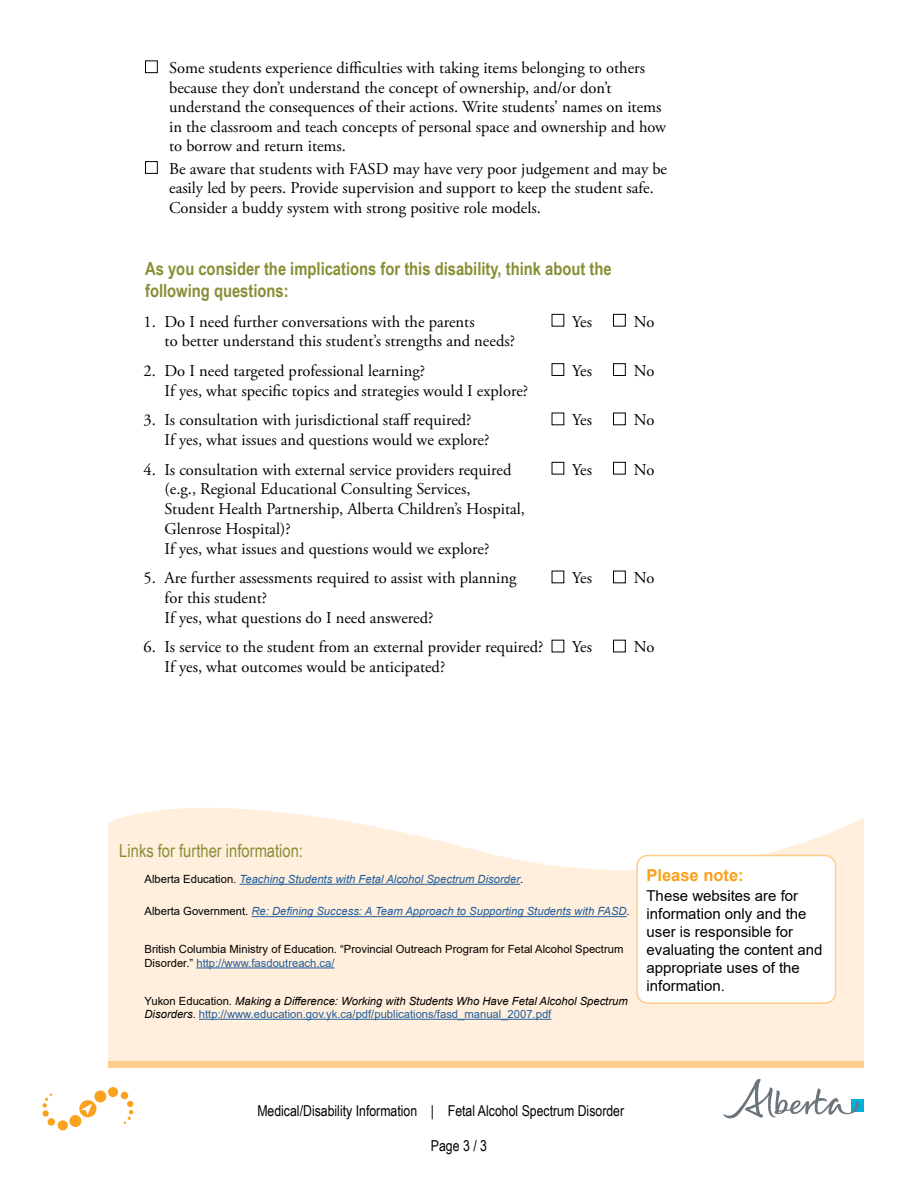
<style>
.page{position:relative;width:918px;height:1188px;background:#fff}
.page>*{position:absolute;margin:0;border:0;box-sizing:border-box;transform-origin:0 0}
.t1{font:700 18px/21.6px "Arial Narrow";color:#878f35}
.t2{font:18px "Arial Narrow";color:#878f35}
.t3{font:16.5px/19.5px "Adobe Garamond Pro";color:#000}
.t4{font:700 16.5px "Arial";color:#faa21b}
.t5{font:15px/18px "Arial";color:#000}
.t6{font:15px "Arial Narrow";color:#000}
.t7{font:italic 11.25px/13.5px "Arial";color:#000}
.t8{font:italic 11.25px "Arial";color:#215e9e}
.t9{font:11.25px/13.5px "Arial";color:#000}
.s1{font-style:normal;color:#000}
.s2{color:#215e9e}
.s3{font-style:normal}
.s4{font-style:normal;color:#215e9e}
</style>
<div class="page">
<svg style="left:108px;top:808px;width:756px;height:253px;background:#fef0e0"></svg>
<hr style="left:240px;top:884px;width:280px;height:1px;background:#215e9e">
<hr style="left:251px;top:916px;width:376px;height:1px;background:#215e9e">
<hr style="left:196px;top:968px;width:139px;height:1px;background:#215e9e">
<hr style="left:199px;top:1019px;width:352px;height:1px;background:#215e9e">
<div style="left:108px;top:1061px;width:756px;height:7px;background:#fecd8a"></div>
<div style="left:637px;top:855px;width:199px;height:148px;background:#fff;border-radius:11px"></div>
<div style="left:636px;top:855px;width:200px;height:149px;border:2px solid #fecd8a;border-radius:11px"></div>
<div style="left:79px;top:1100px;width:17px;height:17px;background:#faa21b;border-radius:50%"></div>
<div style="left:70px;top:1115px;width:11px;height:12px;background:#faa21b;border-radius:50%"></div>
<div style="left:58px;top:1120px;width:10px;height:10px;background:#faa21b;border-radius:50%"></div>
<div style="left:48px;top:1118px;width:7px;height:8px;background:#faa21b;border-radius:50%"></div>
<div style="left:43px;top:1110px;width:6px;height:7px;background:#faa21b;border-radius:50%"></div>
<svg style="left:42px;top:1094px;width:10px;height:14px"></svg>
<div style="left:94px;top:1090px;width:12px;height:12px;background:#faa21b;border-radius:50%"></div>
<div style="left:108px;top:1087px;width:10px;height:10px;background:#faa21b;border-radius:50%"></div>
<div style="left:121px;top:1092px;width:7px;height:7px;background:#faa21b;border-radius:50%"></div>
<svg style="left:124px;top:1101px;width:9px;height:23px"></svg>
<svg style="left:81px;top:1103px;width:11px;height:12px"></svg>
<div style="left:145px;top:60px;width:13px;height:13px;border:1px solid #000"></div>
<div style="left:145px;top:161px;width:13px;height:13px;border:1px solid #000"></div>
<div style="left:552px;top:314px;width:12px;height:13px;border:1px solid #000"></div>
<div style="left:613px;top:314px;width:13px;height:13px;border:1px solid #000"></div>
<div style="left:552px;top:363px;width:12px;height:13px;border:1px solid #000"></div>
<div style="left:613px;top:363px;width:13px;height:13px;border:1px solid #000"></div>
<div style="left:613px;top:413px;width:13px;height:12px;border:1px solid #000"></div>
<div style="left:552px;top:462px;width:12px;height:13px;border:1px solid #000"></div>
<div style="left:613px;top:462px;width:13px;height:13px;border:1px solid #000"></div>
<div style="left:613px;top:571px;width:13px;height:12px;border:1px solid #000"></div>
<div style="left:613px;top:640px;width:13px;height:12px;border:1px solid #000"></div>
<div style="left:851px;top:1099px;width:13px;height:13px;background:#00afdb"></div>
<svg style="left:723px;top:1079px;width:136px;height:39px"></svg>
<p class="t3" style="left:169px;top:59px;width:499px">Some students experience difficulties with taking items belonging to others because they don’t understand the concept of ownership, and/or don’t understand the consequences of their actions. Write students’ names on items in the classroom and teach concepts of personal space and ownership and how to borrow and return items.</p>
<p class="t3" style="left:169px;top:159px;width:500px">Be aware that students with FASD may have very poor judgement and may be easily led by peers. Provide supervision and support to keep the student safe.<br>Consider a buddy system with strong positive role models.</p>
<p class="t1" style="left:145px;top:257px;width:468px">As you consider the implications for this disability, think about the following questions:</p>
<p class="t3" style="left:144px;top:312px;width:333px">1. Do I need further conversations with the parents</p>
<p class="t3" style="left:572px;top:312px;width:21px">Yes</p>
<p class="t3" style="left:634px;top:312px;width:22px">No</p>
<p class="t3" style="left:165px;top:332px;width:352px">to better understand this student’s strengths and needs?</p>
<p class="t3" style="left:144px;top:361px;width:283px">2. Do I need targeted professional learning?</p>
<p class="t3" style="left:572px;top:361px;width:21px">Yes</p>
<p class="t3" style="left:634px;top:361px;width:22px">No</p>
<p class="t3" style="left:165px;top:381px;width:365px">If yes, what specific topics and strategies would I explore?</p>
<p class="t3" style="left:144px;top:411px;width:329px">3. Is consultation with jurisdictional staff required?</p>
<p class="t3" style="left:572px;top:411px;width:21px">Yes</p>
<p class="t3" style="left:634px;top:411px;width:22px">No</p>
<p class="t3" style="left:165px;top:431px;width:326px">If yes, what issues and questions would we explore?</p>
<p class="t3" style="left:144px;top:460px;width:369px">4. Is consultation with external service providers required</p>
<p class="t3" style="left:572px;top:460px;width:21px">Yes</p>
<p class="t3" style="left:634px;top:460px;width:22px">No</p>
<p class="t3" style="left:165px;top:480px;width:362px">(e.g., Regional Educational Consulting Services,<br>Student Health Partnership, Alberta Children’s Hospital, Glenrose Hospital)?<br>If yes, what issues and questions would we explore?</p>
<p class="t3" style="left:144px;top:569px;width:374px">5. Are further assessments required to assist with planning</p>
<p class="t3" style="left:572px;top:569px;width:21px">Yes</p>
<p class="t3" style="left:634px;top:569px;width:22px">No</p>
<p class="t3" style="left:165px;top:588px;width:270px">for this student?<br>If yes, what questions do I need answered?</p>
<p class="t3" style="left:144px;top:638px;width:401px">6. Is service to the student from an external provider required?</p>
<p class="t3" style="left:572px;top:638px;width:21px">Yes</p>
<p class="t3" style="left:634px;top:638px;width:22px">No</p>
<p class="t3" style="left:165px;top:658px;width:282px">If yes, what outcomes would be anticipated?</p>
<p class="t2" style="left:119px;top:838px;width:185px">Links for further information:</p>
<p class="t8" style="left:145px;top:872px;width:380px"><span class="s1">Alberta Education.</span> Teaching Students with Fetal Alcohol Spectrum Disorder<span class="s1">.</span></p>
<p class="t8" style="left:145px;top:904px;width:487px"><span class="s1">Alberta Government.</span> Re: Defining Success: A Team Approach to Supporting Students with FASD<span class="s1">.</span></p>
<p class="t9" style="left:145px;top:942px;width:480px">British Columbia Ministry of Education. “Provincial Outreach Program for Fetal Alcohol Spectrum<br>Disorder.” <span class="s2">http://www.fasdoutreach.ca/</span></p>
<p class="t7" style="left:145px;top:994px;width:485px"><span class="s3">Yukon Education.</span> Making a Difference: Working with Students Who Have Fetal Alcohol Spectrum<br>Disorders<span class="s3">.</span> <span class="s4">http://www.education.gov.yk.ca/pdf/publications/fasd_manual_2007.pdf</span></p>
<p class="t4" style="left:646px;top:863px;width:99px">Please note:</p>
<p class="t5" style="left:646px;top:887px;width:177px">These websites are for information only and the user is responsible for evaluating the content and appropriate uses of the information.</p>
<p class="t6" style="left:257px;top:1099px;width:368px">Medical/Disability Information | Fetal Alcohol Spectrum Disorder</p>
<p class="t6" style="left:431px;top:1135px;width:58px">Page 3 / 3</p>
</div>
